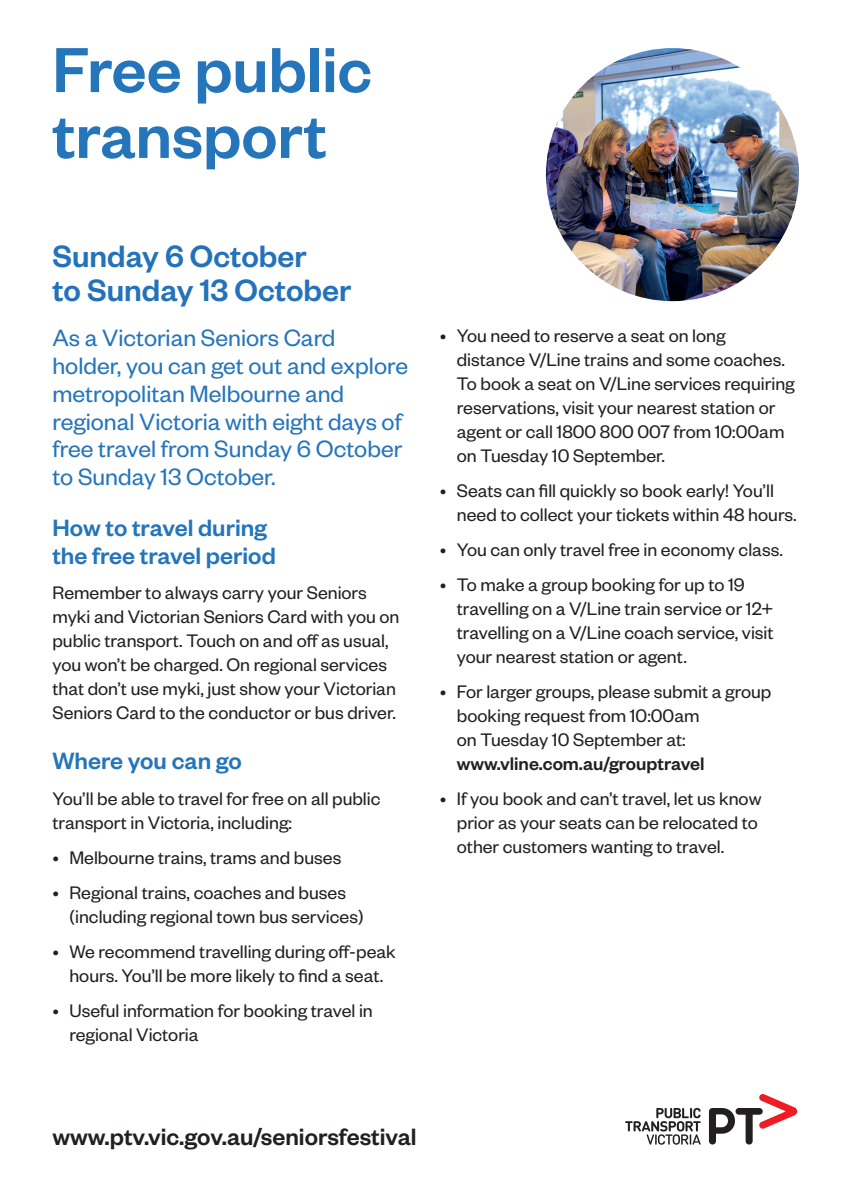
<style>
.page{position:relative;width:851px;height:1191px;background:#fff}
.page>*{position:absolute;margin:0;border:0;box-sizing:border-box;transform-origin:0 0}
.t1{font:500 69.8px/65.8px "Founders Grotesk";color:#2575bb}
.t2{font:500 33.8px/33.8px "Founders Grotesk";color:#2472ba}
.t3{font:26px/28px "Founders Grotesk";color:#2575bb}
.t4{font:500 26px/28px "Founders Grotesk";color:#2575bb}
.t5{font:500 26px "Founders Grotesk";color:#231f20}
.t6{font:20px/24px "Founders Grotesk";color:#231f20}
.s1{font-weight:500}
</style>
<div class="page">
<img style="left:546px;top:48px;width:252px;height:253px;border-radius:126px">
<svg style="left:709px;top:1094px;width:88px;height:50px"></svg>
<svg style="left:625px;top:1107px;width:75px;height:37px"></svg>
<p class="t1" style="left:52px;top:33px;width:321px">Free public transport</p>
<p class="t2" style="left:52px;top:238px;width:300px">Sunday 6 October<br>to Sunday 13 October</p>
<p class="t3" style="left:52px;top:322px;width:357px">As a Victorian Seniors Card holder, you can get out and explore metropolitan Melbourne and regional Victoria with eight days of free travel from Sunday 6 October to Sunday 13 October.</p>
<p class="t4" style="left:52px;top:512px;width:225px">How to travel during the free travel period</p>
<p class="t6" style="left:52px;top:579px;width:348px">Remember to always carry your Seniors myki and Victorian Seniors Card with you on public transport. Touch on and off as usual, you won’t be charged. On regional services that don’t use myki, just show your Victorian Seniors Card to the conductor or bus driver.</p>
<p class="t4" style="left:52px;top:745px;width:191px">Where you can go</p>
<p class="t6" style="left:52px;top:785px;width:329px">You’ll be able to travel for free on all public transport in Victoria, including:</p>
<p class="t6" style="left:52px;top:844px;width:290px">• Melbourne trains, trams and buses</p>
<p class="t6" style="left:69px;top:879px;width:296px;text-indent:-17px">• Regional trains, coaches and buses (including regional town bus services)</p>
<p class="t6" style="left:52px;top:938px;width:345px;text-align:center">• We recommend travelling during off-peak hours. You’ll be more likely to find a seat.</p>
<p class="t6" style="left:69px;top:998px;width:305px;text-indent:-17px">• Useful information for booking travel in regional Victoria</p>
<p class="t6" style="left:457px;top:322px;width:339px;text-indent:-17px">• You need to reserve a seat on long distance V/Line trains and some coaches.<br>To book a seat on V/Line services requiring reservations, visit your nearest station or agent or call 1800 800 007 from 10:00am on Tuesday 10 September.</p>
<p class="t6" style="left:457px;top:477px;width:341px;text-indent:-17px">• Seats can fill quickly so book early! You’ll need to collect your tickets within 48 hours.</p>
<p class="t6" style="left:440px;top:537px;width:344px">• You can only travel free in economy class.</p>
<p class="t6" style="left:457px;top:572px;width:318px;text-indent:-17px">• To make a group booking for up to 19 travelling on a V/Line train service or 12+ travelling on a V/Line coach service, visit your nearest station or agent.</p>
<p class="t6" style="left:457px;top:679px;width:316px;text-indent:-17px">• For larger groups, please submit a group booking request from 10:00am<br>on Tuesday 10 September at: <span class="s1">www.vline.com.au/grouptravel</span></p>
<p class="t6" style="left:457px;top:786px;width:306px;text-indent:-17px">• If you book and can’t travel, let us know prior as your seats can be relocated to other customers wanting to travel.</p>
<p class="t5" style="left:52px;top:1120px;width:366px">www.ptv.vic.gov.au/seniorsfestival</p>
</div>
